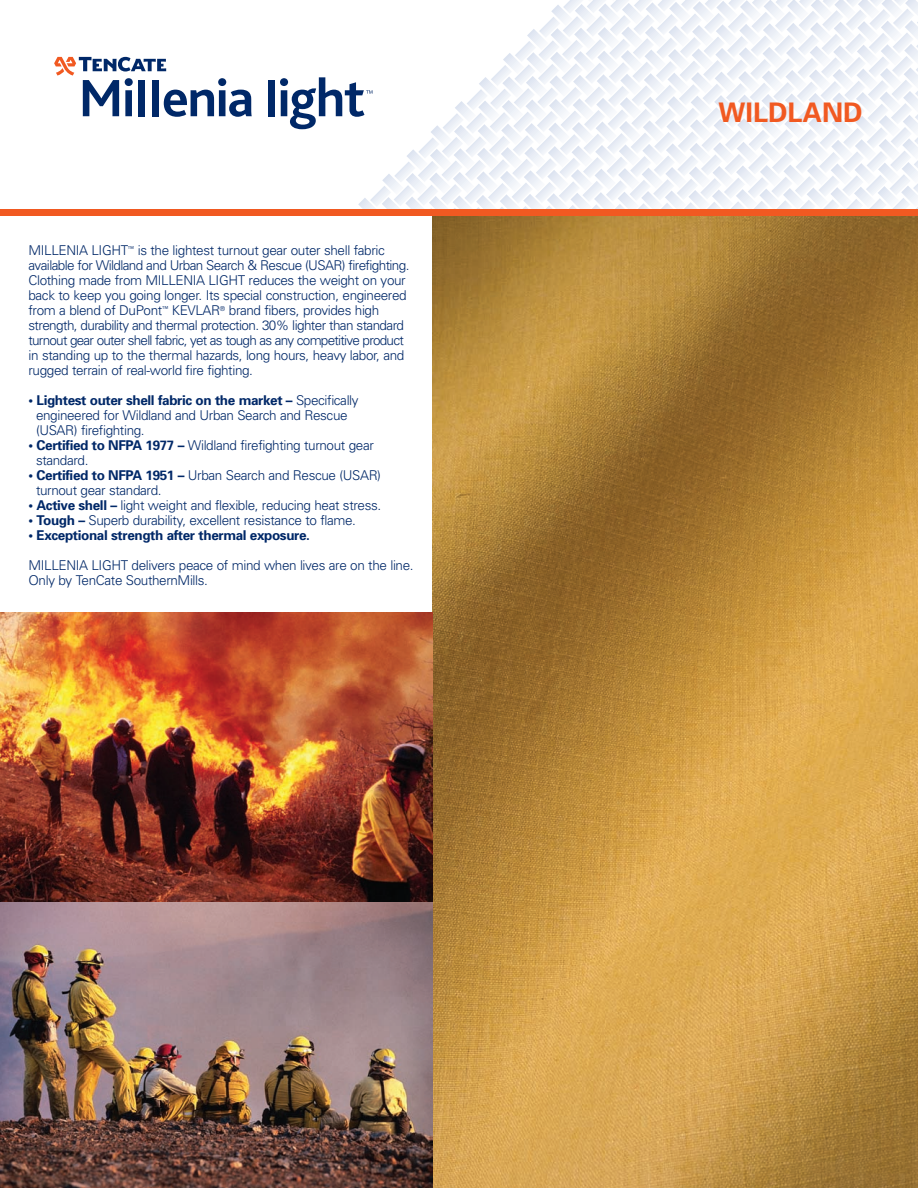
<style>
.page{position:relative;width:918px;height:1188px;background:#fff}
.page>*{position:absolute;margin:0;border:0;box-sizing:border-box;transform-origin:0 0}
.t1{font:700 27px "Univers";color:#f15921}
.t2{font:300 13.5px/15px "Univers";letter-spacing:-.03em;color:#002868}
.t3{font:700 13.5px "Univers";letter-spacing:-.03em;color:#002868}
.s1{font-weight:700}
</style>
<div class="page">
<div style="left:268px;top:80px;width:6px;height:36px;background:#002868"></div>
<svg style="left:54px;top:57px;width:198px;height:60px"></svg>
<svg style="left:280px;top:0;width:638px;height:209px"></svg>
<img style="left:432px;top:216px;width:486px;height:972px">
<img style="left:0;top:901px;width:432px;height:287px">
<img style="left:0;top:613px;width:432px;height:288px">
<div style="left:0;top:209px;width:918px;height:7px;background:#f15921"></div>
<p class="t2" style="left:28px;top:244px;width:382px">MILLENIA LIGHT<sup>™</sup> is the lightest turnout gear outer shell fabric available for Wildland and Urban Search &amp; Rescue (USAR) firefighting.<br>Clothing made from MILLENIA LIGHT reduces the weight on your back to keep you going longer. Its special construction, engineered from a blend of DuPont<sup>™</sup> KEVLAR<sup>®</sup> brand fibers, provides high strength, durability and thermal protection. 30% lighter than standard turnout gear outer shell fabric, yet as tough as any competitive product in standing up to the thermal hazards, long hours, heavy labor, and rugged terrain of real-world fire fighting.</p>
<p class="t2" style="left:36px;top:394px;width:324px;text-indent:-8px"><span class="s1">• Lightest outer shell fabric on the market –</span> Specifically engineered for Wildland and Urban Search and Rescue (USAR) firefighting.</p>
<p class="t2" style="left:36px;top:439px;width:339px;text-indent:-8px"><span class="s1">• Certified to NFPA 1977 –</span> Wildland firefighting turnout gear standard.</p>
<p class="t2" style="left:36px;top:469px;width:347px;text-indent:-8px"><span class="s1">• Certified to NFPA 1951 –</span> Urban Search and Rescue (USAR) turnout gear standard.</p>
<p class="t2" style="left:28px;top:499px;width:354px"><span class="s1">• Active shell –</span> light weight and flexible, reducing heat stress.</p>
<p class="t2" style="left:28px;top:514px;width:329px"><span class="s1">• Tough –</span> Superb durability, excellent resistance to flame.</p>
<p class="t3" style="left:28px;top:531px;width:283px">• Exceptional strength after thermal exposure.</p>
<p class="t2" style="left:29px;top:559px;width:387px">MILLENIA LIGHT delivers peace of mind when lives are on the line.<br>Only by TenCate SouthernMills.</p>
<h1 class="t1" style="left:719px;top:103px;width:146px">WILDLAND</h1>
</div>
